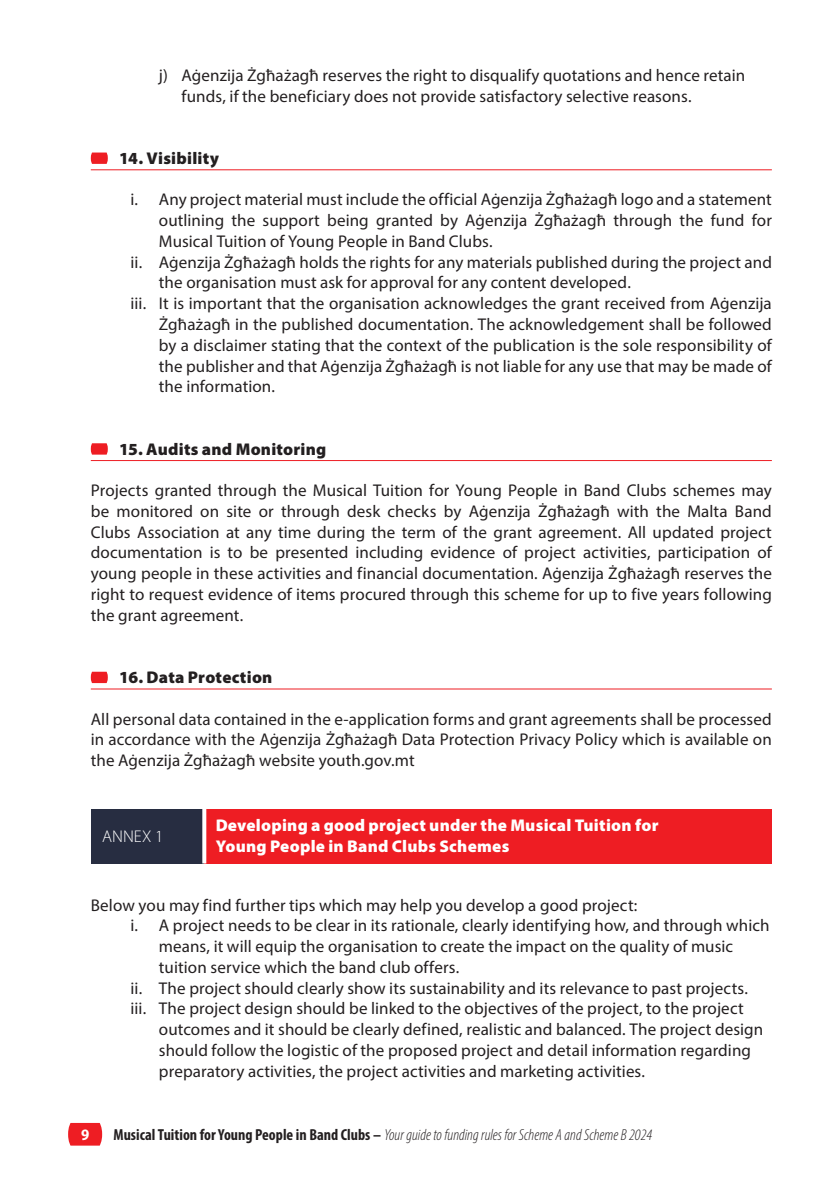
<style>
.page{position:relative;width:840px;height:1191px;background:#fff}
.page>*{position:absolute;margin:0;border:0;box-sizing:border-box;transform-origin:0 0}
.t1{font:17px/20.8px "Myriad Pro";letter-spacing:.005em;color:#231f20}
.t2{font:900 17px "Myriad Pro";letter-spacing:.015em;color:#fff}
.t3{font:900 17px "Myriad Pro";letter-spacing:.015em;color:#231f20}
.t4{font:300 17px "Myriad Pro";color:#fff}
.t5{font:italic 300 condensed 16px "Myriad Pro";color:#231f20}
.t6{font:700 semi-condensed 16px "Myriad Pro";color:#fff}
.s1{font-weight:700;font-style:normal}
</style>
<div class="page">
<svg style="left:68px;top:1123px;width:34px;height:22px"></svg>
<hr style="left:91px;top:169px;width:680px;height:1px;background:#ee1d23">
<hr style="left:91px;top:460px;width:680px;height:1px;background:#ee1d23">
<hr style="left:91px;top:688px;width:680px;height:1px;background:#ee1d23">
<svg style="left:91px;top:152px;width:17px;height:12px"></svg>
<svg style="left:91px;top:443px;width:17px;height:11px"></svg>
<svg style="left:91px;top:671px;width:17px;height:12px"></svg>
<div style="left:91px;top:808px;width:113px;height:55px;background:#272d41"></div>
<div style="left:204px;top:808px;width:567px;height:55px;background:#ee1d23"></div>
<svg style="left:202px;top:808px;width:4px;height:55px"></svg>
<p class="t1" style="left:181px;top:64px;width:565px;text-indent:-23px">j) Aġenzija Żgħażagħ reserves the right to disqualify quotations and hence retain funds, if the beneficiary does not provide satisfactory selective reasons.</p>
<p class="t3" style="left:119px;top:147px;width:101px">14. Visibility</p>
<p class="t1" style="left:159px;top:189px;width:614px;text-align:justify;text-indent:-28px">i. Any project material must include the official Aġenzija Żgħażagħ logo and a statement outlining the support being granted by Aġenzija Żgħażagħ through the fund for Musical Tuition of Young People in Band Clubs.</p>
<p class="t1" style="left:159px;top:251px;width:614px;text-indent:-28px">ii. Aġenzija Żgħażagħ holds the rights for any materials published during the project and the organisation must ask for approval for any content developed.</p>
<p class="t1" style="left:159px;top:293px;width:614px;text-align:justify;text-indent:-28px">iii. It is important that the organisation acknowledges the grant received from Aġenzija Żgħażagħ in the published documentation. The acknowledgement shall be followed by a disclaimer stating that the context of the publication is the sole responsibility of the publisher and that Aġenzija Żgħażagħ is not liable for any use that may be made of the information.</p>
<p class="t3" style="left:119px;top:437px;width:208px">15. Audits and Monitoring</p>
<p class="t1" style="left:91px;top:480px;width:682px;text-align:justify">Projects granted through the Musical Tuition for Young People in Band Clubs schemes may be monitored on site or through desk checks by Aġenzija Żgħażagħ with the Malta Band Clubs Association at any time during the term of the grant agreement. All updated project documentation is to be presented including evidence of project activities, participation of young people in these activities and financial documentation. Aġenzija Żgħażagħ reserves the right to request evidence of items procured through this scheme for up to five years following the grant agreement.</p>
<p class="t3" style="left:119px;top:666px;width:155px">16. Data Protection</p>
<p class="t1" style="left:91px;top:708px;width:682px;text-align:justify">All personal data contained in the e-application forms and grant agreements shall be processed in accordance with the Aġenzija Żgħażagħ Data Protection Privacy Policy which is available on the Aġenzija Żgħażagħ website youth.gov.mt</p>
<p class="t4" style="left:102px;top:826px;width:63px">ANNEX 1</p>
<p class="t2" style="left:215px;top:814px;width:444px">Developing a good project under the Musical Tuition for</p>
<p class="t2" style="left:215px;top:835px;width:295px">Young People in Band Clubs Schemes</p>
<p class="t1" style="left:91px;top:894px;width:547px">Below you may find further tips which may help you develop a good project:</p>
<p class="t1" style="left:159px;top:915px;width:612px;text-indent:-28px">i. A project needs to be clear in its rationale, clearly identifying how, and through which means, it will equip the organisation to create the impact on the quality of music tuition service which the band club offers.</p>
<p class="t1" style="left:130px;top:977px;width:618px">ii. The project should clearly show its sustainability and its relevance to past projects.</p>
<p class="t1" style="left:159px;top:998px;width:605px;text-indent:-28px">iii. The project design should be linked to the objectives of the project, to the project outcomes and it should be clearly defined, realistic and balanced. The project design should follow the logistic of the proposed project and detail information regarding preparatory activities, the project activities and marketing activities.</p>
<p class="t6" style="left:81px;top:1124px;width:10px">9</p>
<p class="t5" style="left:113px;top:1125px;width:540px"><span class="s1">Musical Tuition for Young People in Band Clubs –</span> Your guide to funding rules for Scheme A and Scheme B 2024</p>
</div>
